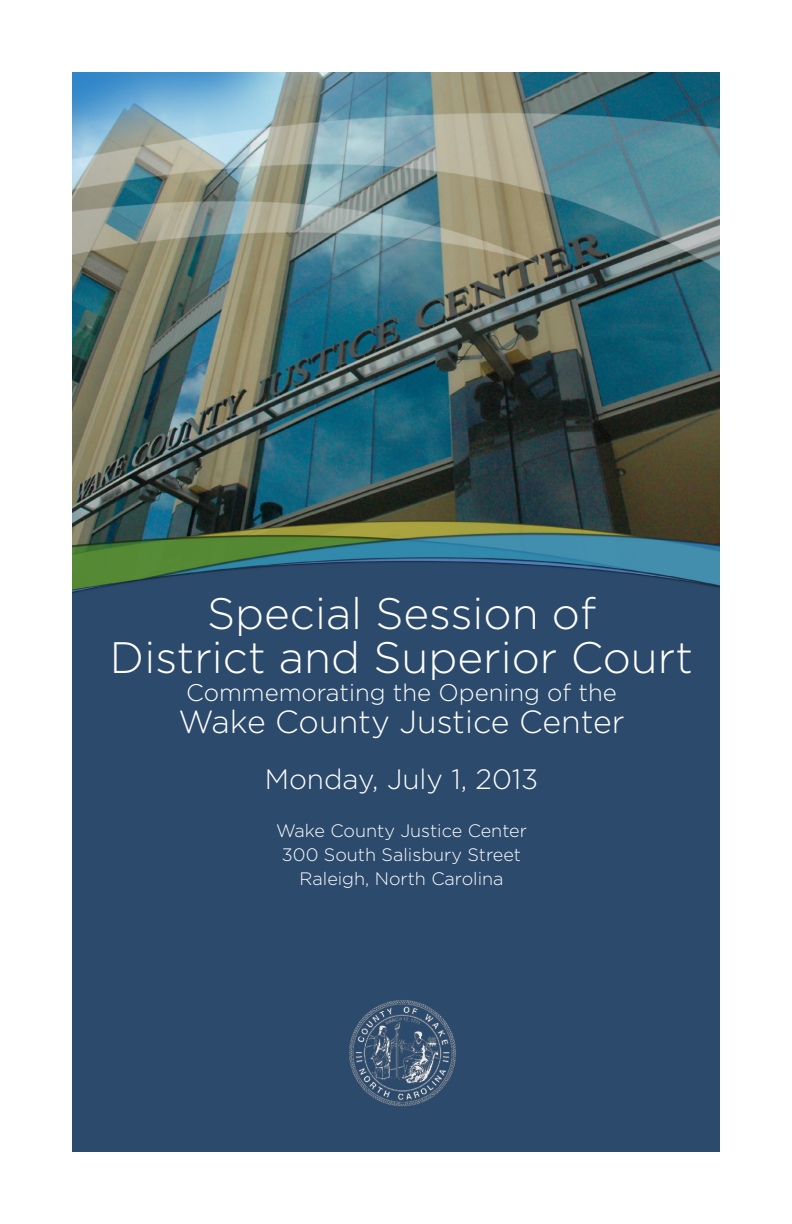
<style>
.page{position:relative;width:792px;height:1224px;background:#fff}
.page>*{position:absolute;margin:0;border:0;box-sizing:border-box;transform-origin:0 0}
.t1{font:300 44px/44px "Gotham";color:#fff;text-align:center}
.t2{font:300 32px "Gotham";color:#fff}
.t3{font:300 28px "Gotham";color:#fff}
.t4{font:300 24px "Gotham";color:#fff}
.t5{font:300 18px/24px "Gotham";color:#fff;text-align:center}
</style>
<div class="page">
<img style="left:72px;top:72px;width:648px;height:1080px">
<img style="left:348px;top:998px;width:109px;height:109px">
<p class="t1" style="left:110px;top:590px;width:585px">Special Session of<br>District and Superior Court</p>
<p class="t4" style="left:186px;top:678px;width:432px">Commemorating the Opening of the</p>
<p class="t2" style="left:179px;top:702px;width:448px">Wake County Justice Center</p>
<p class="t3" style="left:265px;top:762px;width:275px">Monday, July 1, 2013</p>
<p class="t5" style="left:276px;top:818px;width:252px">Wake County Justice Center</p>
<p class="t5" style="left:282px;top:842px;width:241px">300 South Salisbury Street<br>Raleigh, North Carolina</p>
</div>
